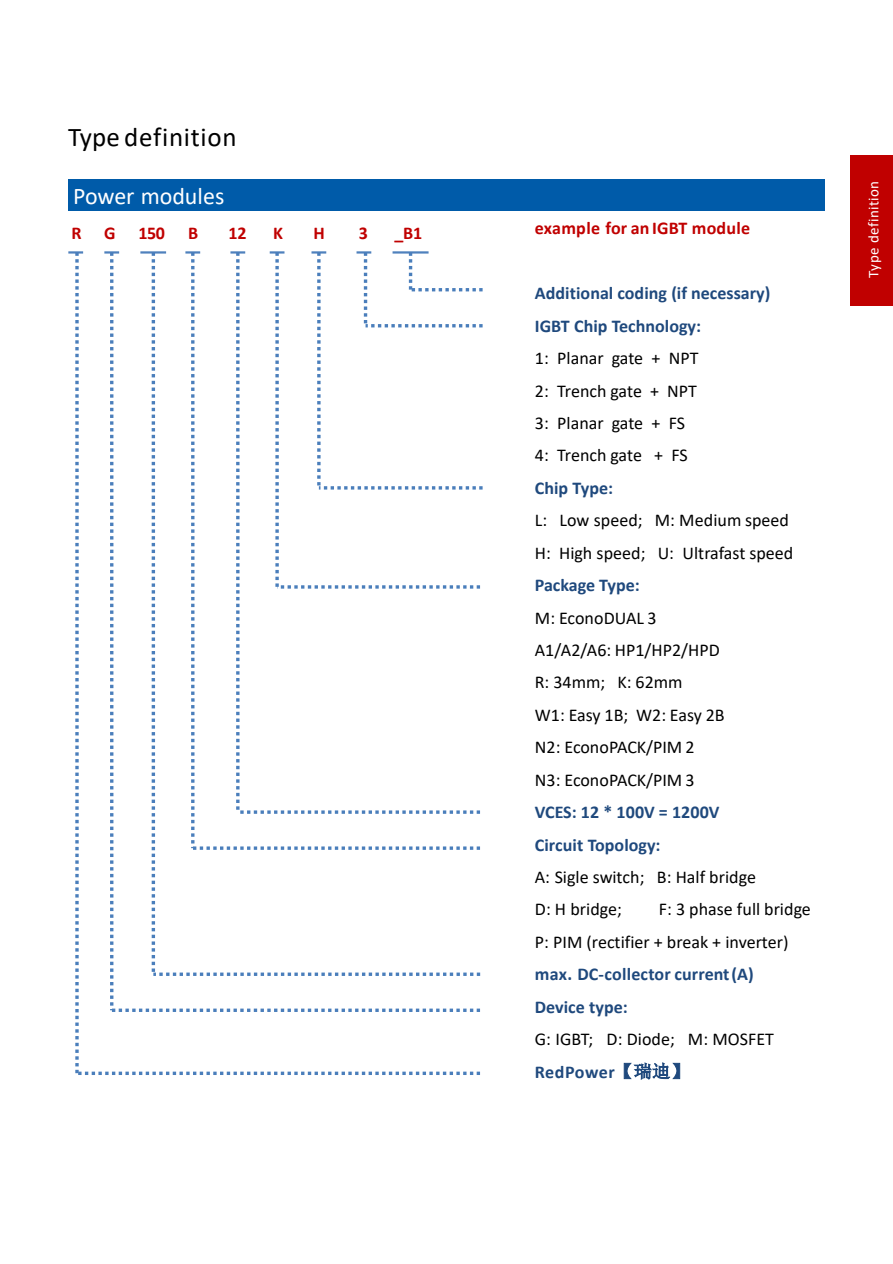
<style>
.page{position:relative;width:893px;height:1264px;background:#fff}
.page>*{position:absolute;margin:0;border:0;box-sizing:border-box;transform-origin:0 0}
.t1{font:27px "Calibri";letter-spacing:.025em;color:#000}
.t2{font:24px "Calibri";color:#fff}
.t3{font:18px "Calibri";color:#000}
.t4{font:700 18px "Calibri";letter-spacing:.005em;color:#1f497d}
.t5{font:700 18px "Calibri";letter-spacing:.005em;color:#c00000}
.t6{font:700 18px "Calibri";letter-spacing:.025em;color:#1f497d}
.t7{font:15px "Calibri";letter-spacing:.025em;color:#fff}
.s1{font-family:"Sim Sun";font-weight:400}
</style>
<div class="page">
<div style="left:68px;top:179px;width:756px;height:31px;background:#005ba9"></div>
<div style="left:850px;top:155px;width:42px;height:150px;background:#c00000"></div>
<svg style="left:68px;top:251px;width:414px;height:823px"></svg>
<p class="t1" style="left:68px;top:118px;width:170px">Type definition</p>
<p class="t2" style="left:73px;top:179px;width:153px">Power modules</p>
<p class="t7" style="left:863px;top:278px;width:99px;rotate:-90deg">Type definition</p>
<p class="t5" style="left:71px;top:220px;width:12px">R</p>
<p class="t5" style="left:104px;top:220px;width:13px">G</p>
<p class="t5" style="left:138px;top:220px;width:28px">150</p>
<p class="t5" style="left:188px;top:220px;width:12px">B</p>
<p class="t5" style="left:228px;top:220px;width:19px">12</p>
<p class="t5" style="left:273px;top:220px;width:11px">K</p>
<p class="t5" style="left:313px;top:220px;width:13px">H</p>
<p class="t5" style="left:359px;top:220px;width:11px">3</p>
<p class="t5" style="left:394px;top:220px;width:29px">_B1</p>
<p class="t5" style="left:535px;top:216px;width:217px">example for an IGBT module</p>
<p class="t4" style="left:535px;top:280px;width:237px">Additional coding (if necessary)</p>
<p class="t4" style="left:535px;top:313px;width:168px">IGBT Chip Technology:</p>
<p class="t3" style="left:535px;top:345px;width:165px">1: Planar gate + NPT</p>
<p class="t3" style="left:535px;top:378px;width:164px">2: Trench gate + NPT</p>
<p class="t3" style="left:535px;top:410px;width:152px">3: Planar gate + FS</p>
<p class="t3" style="left:535px;top:443px;width:154px">4: Trench gate + FS</p>
<p class="t4" style="left:535px;top:475px;width:80px">Chip Type:</p>
<p class="t3" style="left:535px;top:507px;width:256px">L: Low speed; M: Medium speed</p>
<p class="t3" style="left:535px;top:540px;width:260px">H: High speed; U: Ultrafast speed</p>
<p class="t4" style="left:535px;top:572px;width:106px">Package Type:</p>
<p class="t3" style="left:535px;top:605px;width:123px">M: EconoDUAL 3</p>
<p class="t3" style="left:535px;top:637px;width:186px">A1/A2/A6: HP1/HP2/HPD</p>
<p class="t3" style="left:535px;top:669px;width:149px">R: 34mm; K: 62mm</p>
<p class="t3" style="left:535px;top:702px;width:191px">W1: Easy 1B; W2: Easy 2B</p>
<p class="t3" style="left:535px;top:734px;width:161px">N2: EconoPACK/PIM 2</p>
<p class="t3" style="left:535px;top:767px;width:161px">N3: EconoPACK/PIM 3</p>
<p class="t4" style="left:535px;top:799px;width:186px">VCES: 12 * 100V = 1200V</p>
<p class="t4" style="left:535px;top:831px;width:127px">Circuit Topology:</p>
<p class="t3" style="left:535px;top:864px;width:223px">A: Sigle switch; B: Half bridge</p>
<p class="t3" style="left:535px;top:896px;width:89px">D: H bridge;</p>
<p class="t3" style="left:658px;top:896px;width:154px">F: 3 phase full bridge</p>
<p class="t3" style="left:535px;top:929px;width:255px">P: PIM (rectifier + break + inverter)</p>
<p class="t4" style="left:535px;top:961px;width:220px">max. DC-collector current(A)</p>
<p class="t4" style="left:535px;top:993px;width:94px">Device type:</p>
<p class="t3" style="left:535px;top:1026px;width:240px">G: IGBT; D: Diode; M: MOSFET</p>
<p class="t6" style="left:535px;top:1058px;width:155px">RedPower<span class="s1">【瑞迪】</span></p>
</div>
